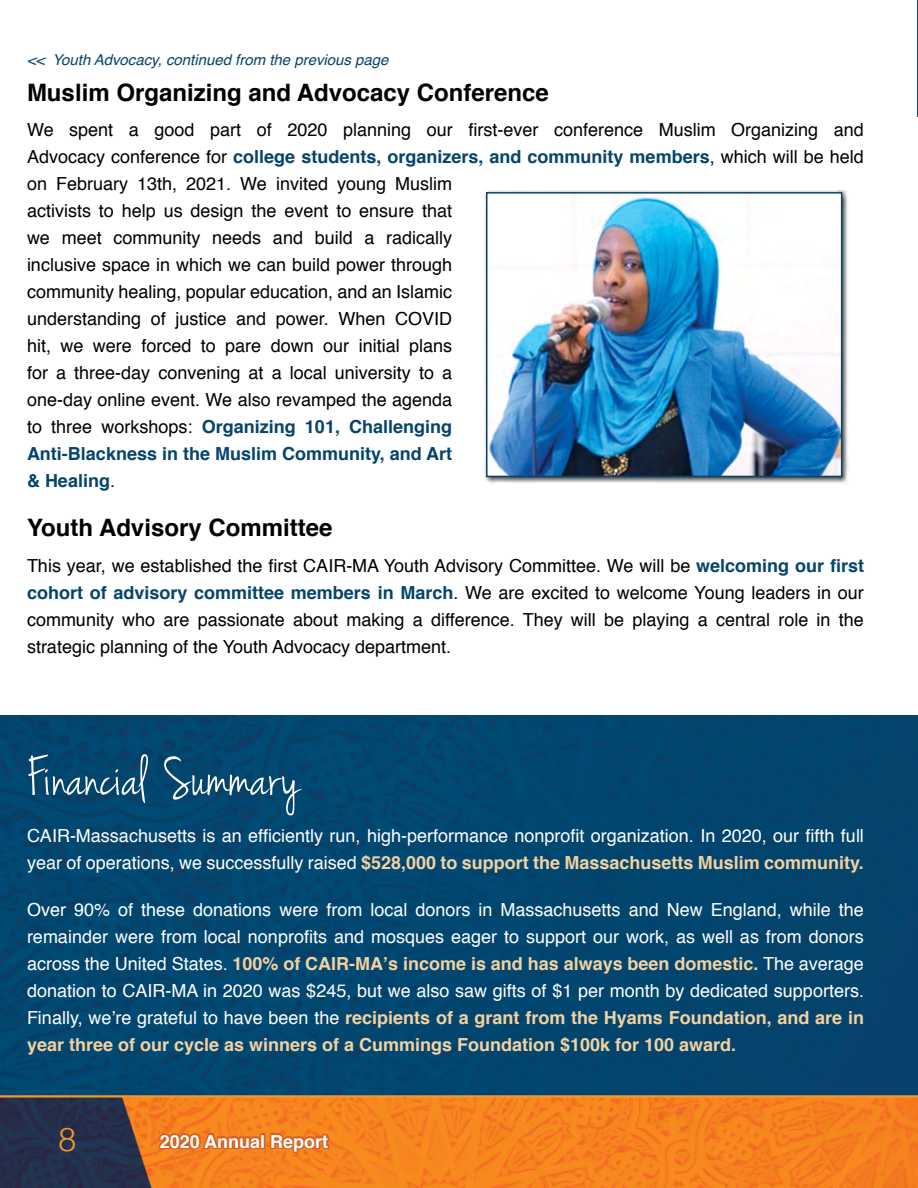
<style>
.page{position:relative;width:918px;height:1188px;background:#fff}
.page>*{position:absolute;margin:0;border:0;box-sizing:border-box;transform-origin:0 0}
.t1{font:58.5px "Jenna Sue";color:#fff}
.t2{font:300 33px "Helvetica";color:#f89728}
.t3{font:700 24px "Helvetica";color:#000}
.t4{font:18px/27px "Helvetica";color:#000}
.t5{font:18px/27px "Helvetica";color:#fff}
.t6{font:700 18px "Helvetica";color:#fff}
.t7{font:italic 15px "Helvetica";color:#05446b}
.s1{font-weight:700;color:#05446b}
.s2{font-weight:700;color:#f4d19f}
</style>
<div class="page">
<img style="left:0;top:716px;width:918px;height:379px">
<img style="left:917px;top:0;width:1px;height:117px">
<img style="left:0;top:1098px;width:918px;height:90px">
<svg style="left:157px;top:1131px;width:106px;height:21px;background:#e16d21"></svg>
<div style="left:260px;top:1133px;width:5px;height:16px;border:3px solid #d46023"></div>
<svg style="left:269px;top:1131px;width:62px;height:23px"></svg>
<hr style="left:0;top:1095px;width:918px;height:3px;background:#f89728">
<svg style="left:25px;top:751px;width:125px;height:55px;background:#03446c"></svg>
<svg style="left:161px;top:732px;width:143px;height:86px;background:#02466e"></svg>
<div style="left:484px;top:190px;width:366px;height:294px;background:#000;opacity:.75"></div>
<img style="left:489px;top:195px;width:350px;height:279px">
<div style="left:486px;top:192px;width:356px;height:285px;border:2px solid #05446b"></div>
<p class="t7" style="left:27px;top:48px;width:363px">&lt;&lt; Youth Advocacy, continued from the previous page</p>
<h3 class="t3" style="left:27px;top:73px;width:523px">Muslim Organizing and Advocacy Conference</h3>
<p class="t4" style="left:27px;top:117px;width:838px">We spent a good part of 2020 planning our first-ever conference Muslim Organizing and Advocacy conference for <span class="s1">college students, organizers, and community members</span>, which will be held on February 13th, 2021. We invited young Muslim<br>activists to help us design the event to ensure that<br>we meet community needs and build a radically<br>inclusive space in which we can build power through<br>community healing, popular education, and an Islamic<br>understanding of justice and power. When COVID<br>hit, we were forced to pare down our initial plans<br>for a three-day convening at a local university to a<br>one-day online event. We also revamped the agenda<br>to three workshops: <span class="s1">Organizing 101, Challenging<br>Anti-Blackness in the Muslim Community, and Art<br>&amp; Healing</span>.</p>
<h3 class="t3" style="left:27px;top:508px;width:307px">Youth Advisory Committee</h3>
<p class="t4" style="left:27px;top:553px;width:839px;text-align:justify">This year, we established the first CAIR-MA Youth Advisory Committee. We will be <span class="s1">welcoming our first cohort of advisory committee members in March</span>. We are excited to welcome Young leaders in our community who are passionate about making a difference. They will be playing a central role in the strategic planning of the Youth Advocacy department.</p>
<h1 class="t1" style="left:27px;top:744px;width:275px">Financial Summary</h1>
<p class="t5" style="left:27px;top:823px;width:838px">CAIR-Massachusetts is an efficiently run, high-performance nonprofit organization. In 2020, our fifth full year of operations, we successfully raised <span class="s2">$528,000 to support the Massachusetts Muslim community.</span></p>
<p class="t5" style="left:27px;top:897px;width:839px;text-align:justify">Over 90% of these donations were from local donors in Massachusetts and New England, while the remainder were from local nonprofits and mosques eager to support our work, as well as from donors across the United States. <span class="s2">100% of CAIR-MA’s income is and has always been domestic.</span> The average donation to CAIR-MA in 2020 was $245, but we also saw gifts of $1 per month by dedicated supporters.<br>Finally, we’re grateful to have been the <span class="s2">recipients of a grant from the Hyams Foundation, and are in year three of our cycle as winners of a Cummings Foundation $100k for 100 award.</span></p>
<h2 class="t2" style="left:58px;top:1119px;width:20px">8</h2>
<p class="t6" style="left:160px;top:1127px;width:170px">2020 Annual Report</p>
</div>
